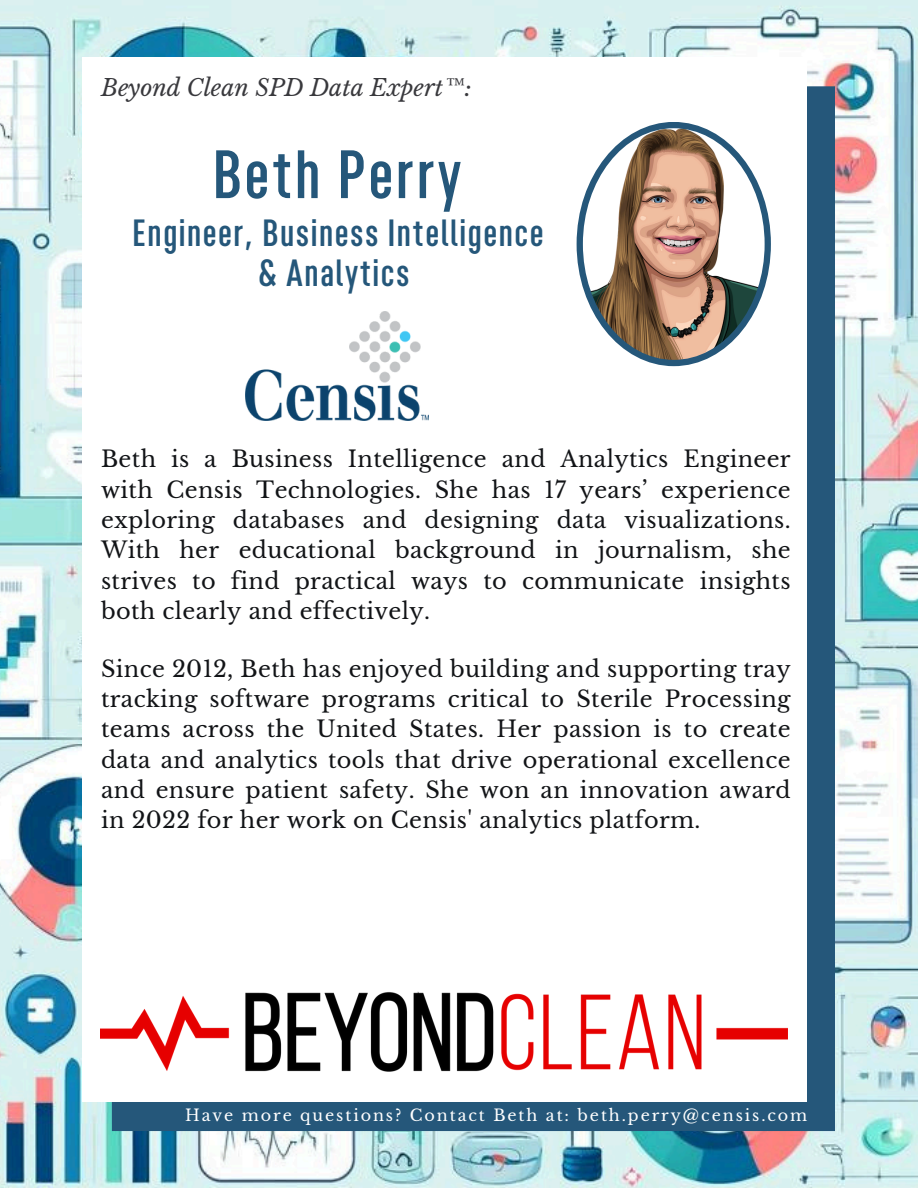
<style>
.page{position:relative;width:918px;height:1188px;background:#fff}
.page>*{position:absolute;margin:0;border:0;box-sizing:border-box;transform-origin:0 0}
.t1{font:600 extra-condensed 68.25px "Opinion Pro";letter-spacing:.055em;color:#25577a}
.t2{font:600 extra-condensed 37.95px/39.3px "Opinion Pro";letter-spacing:.055em;color:#25577a;text-align:center}
.t3{font:italic 23.1px "Libre Baskerville";color:#39393d}
.t4{font:22.5px/30.3px "Libre Baskerville";letter-spacing:.015em;color:#121417;text-align:justify}
.t5{font:15.9px "Libre Baskerville";letter-spacing:.12em;color:#fff}
</style>
<div class="page">
<img style="left:0;top:0;width:918px;height:1188px">
<div style="left:112px;top:86px;width:723px;height:1045px;background:#25577a"></div>
<div style="left:83px;top:57px;width:723px;height:1045px;background:#fff"></div>
<svg style="left:577px;top:122px;width:194px;height:244px"></svg>
<img style="left:100px;top:991px;width:688px;height:81px">
<img style="left:245px;top:312px;width:184px;height:109px">
<h2 class="t3" style="left:101px;top:74px;width:372px">Beyond Clean SPD Data Expert™:</h2>
<p class="t1" style="left:214px;top:147px;width:249px">Beth Perry</p>
<p class="t2" style="left:133px;top:217px;width:412px">Engineer, Business Intelligence &amp; Analytics</p>
<h2 class="t4" style="left:101px;top:444px;width:691px">Beth is a Business Intelligence and Analytics Engineer with Censis Technologies. She has 17 years’ experience exploring databases and designing data visualizations.<br>With her educational background in journalism, she strives to find practical ways to communicate insights both clearly and effectively.</h2>
<h2 class="t4" style="left:101px;top:654px;width:691px">Since 2012, Beth has enjoyed building and supporting tray tracking software programs critical to Sterile Processing teams across the United States. Her passion is to create data and analytics tools that drive operational excellence and ensure patient safety. She won an innovation award in 2022 for her work on Censis' analytics platform.</h2>
<h1 class="t5" style="left:185px;top:1105px;width:624px">Have more questions? Contact Beth at: beth.perry@censis.com</h1>
</div>
